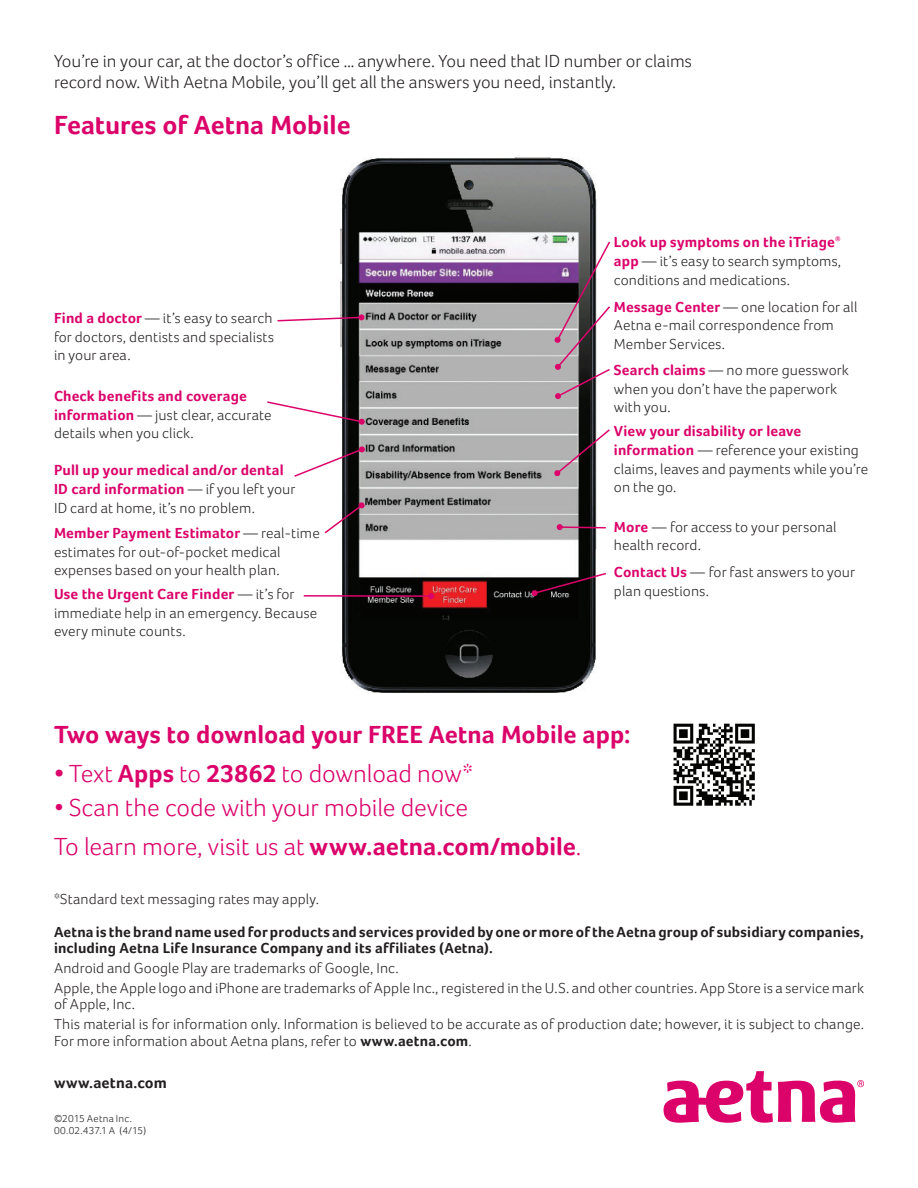
<style>
.page{position:relative;width:918px;height:1188px;background:#fff}
.page>*{position:absolute;margin:0;border:0;box-sizing:border-box;transform-origin:0 0}
.t1{font:700 27px "Foco";color:#db036a}
.t2{font:300 25.5px/39.3px "Foco";letter-spacing:-.005em;color:#db036a}
.t3{font:700 25.5px "Foco";color:#db036a}
.t4{font:300 18px/21px "Foco";color:#231f20}
.t5{font:700 15.75px "Foco";letter-spacing:.01em;color:#231f20}
.t6{font:300 15px/18.8px "Foco";letter-spacing:.01em;color:#231f20}
.t7{font:700 15px/16.5px "Foco";letter-spacing:.01em;color:#231f20}
.t8{font:700 15px/18.8px "Foco";letter-spacing:.01em;color:#db036a}
.t9{font:300 10.5px/12px "Foco";letter-spacing:.02em;color:#231f20}
.t10{font:700 6.75px "Foco";color:#db036a}
.s1{font-weight:700;color:#db036a}
.s2{font-weight:300;color:#231f20}
.s3{font-weight:700}
</style>
<div class="page">
<img style="left:341px;top:158px;width:256px;height:535px">
<svg style="left:664px;top:1071px;width:200px;height:52px"></svg>
<svg style="left:555px;top:240px;width:56px;height:159px"></svg>
<svg style="left:277px;top:314px;width:88px;height:8px"></svg>
<svg style="left:267px;top:400px;width:98px;height:25px"></svg>
<svg style="left:294px;top:446px;width:71px;height:32px"></svg>
<svg style="left:554px;top:428px;width:56px;height:48px"></svg>
<hr style="left:304px;top:595px;width:127px;height:2px;background:#db036a">
<svg style="left:428px;top:593px;width:6px;height:6px"></svg>
<svg style="left:532px;top:572px;width:74px;height:24px"></svg>
<svg style="left:557px;top:524px;width:49px;height:6px"></svg>
<img style="left:673px;top:723px;width:82px;height:83px">
<svg style="left:324px;top:502px;width:41px;height:33px"></svg>
<p class="t4" style="left:54px;top:50px;width:639px">You’re in your car, at the doctor’s office … anywhere. You need that ID number or claims record now. With Aetna Mobile, you’ll get all the answers you need, instantly.</p>
<h1 class="t1" style="left:54px;top:109px;width:298px">Features of Aetna Mobile</h1>
<p class="t6" style="left:54px;top:308px;width:222px;text-align:justify"><span class="s1">Find a doctor</span> — it’s easy to search for doctors, dentists and specialists in your area.</p>
<p class="t6" style="left:54px;top:386px;width:219px"><span class="s1">Check benefits and coverage information</span> — just clear, accurate details when you click.</p>
<p class="t8" style="left:54px;top:461px;width:243px">Pull up your medical and/or dental<br>ID card information <span class="s2">— if you left your<br>ID card at home, it’s no problem.</span></p>
<p class="t6" style="left:54px;top:523px;width:267px"><span class="s1">Member Payment Estimator</span> — real-time estimates for out-of-pocket medical expenses based on your health plan.</p>
<p class="t6" style="left:54px;top:584px;width:265px"><span class="s1">Use the Urgent Care Finder</span> — it’s for immediate help in an emergency. Because every minute counts.</p>
<p class="t8" style="left:614px;top:233px;width:223px">Look up symptoms on the iTriage</p>
<p class="t10" style="left:835px;top:235px;width:7px">®</p>
<p class="t6" style="left:614px;top:251px;width:229px"><span class="s1">app</span> — it’s easy to search symptoms, conditions and medications.</p>
<p class="t6" style="left:614px;top:297px;width:245px"><span class="s1">Message Center</span> — one location for all<br>Aetna e-mail correspondence from<br>Member Services.</p>
<p class="t6" style="left:614px;top:360px;width:237px"><span class="s1">Search claims</span> — no more guesswork when you don’t have the paperwork with you.</p>
<p class="t6" style="left:614px;top:422px;width:256px"><span class="s1">View your disability or leave information</span> — reference your existing claims, leaves and payments while you’re on the go.</p>
<p class="t6" style="left:614px;top:517px;width:224px"><span class="s1">More</span> — for access to your personal health record.</p>
<p class="t6" style="left:614px;top:563px;width:243px"><span class="s1">Contact Us</span> — for fast answers to your plan questions.</p>
<h2 class="t3" style="left:54px;top:719px;width:578px">Two ways to download your FREE Aetna Mobile app:</h2>
<h2 class="t2" style="left:54px;top:753px;width:420px"><span class="s3">•</span> Text <span class="s3">Apps</span> to <span class="s3">23862</span> to download now*</h2>
<h2 class="t2" style="left:54px;top:787px;width:529px">• Scan the code with your mobile device<br>To learn more, visit us at <span class="s3">www.aetna.com/mobile</span>.</h2>
<p class="t6" style="left:54px;top:890px;width:267px">*Standard text messaging rates may apply.</p>
<p class="t7" style="left:54px;top:923px;width:811px">Aetna is the brand name used for products and services provided by one or more of the Aetna group of subsidiary companies, including Aetna Life Insurance Company and its affiliates (Aetna).</p>
<p class="t6" style="left:54px;top:958px;width:812px;line-height:19.8px">Android and Google Play are trademarks of Google, Inc.<br>Apple, the Apple logo and iPhone are trademarks of Apple Inc., registered in the U.S. and other countries. App Store is a service mark</p>
<p class="t6" style="left:54px;top:994px;width:811px;line-height:19.8px">of Apple, Inc.<br>This material is for information only. Information is believed to be accurate as of production date; however, it is subject to change.</p>
<p class="t6" style="left:54px;top:1031px;width:419px">For more information about Aetna plans, refer to <span class="s3">www.aetna.com</span>.</p>
<p class="t5" style="left:54px;top:1074px;width:114px">www.aetna.com</p>
<p class="t9" style="left:54px;top:1112px;width:94px">©2015 Aetna Inc.<br>00.02.437.1 A (4/15)</p>
</div>
